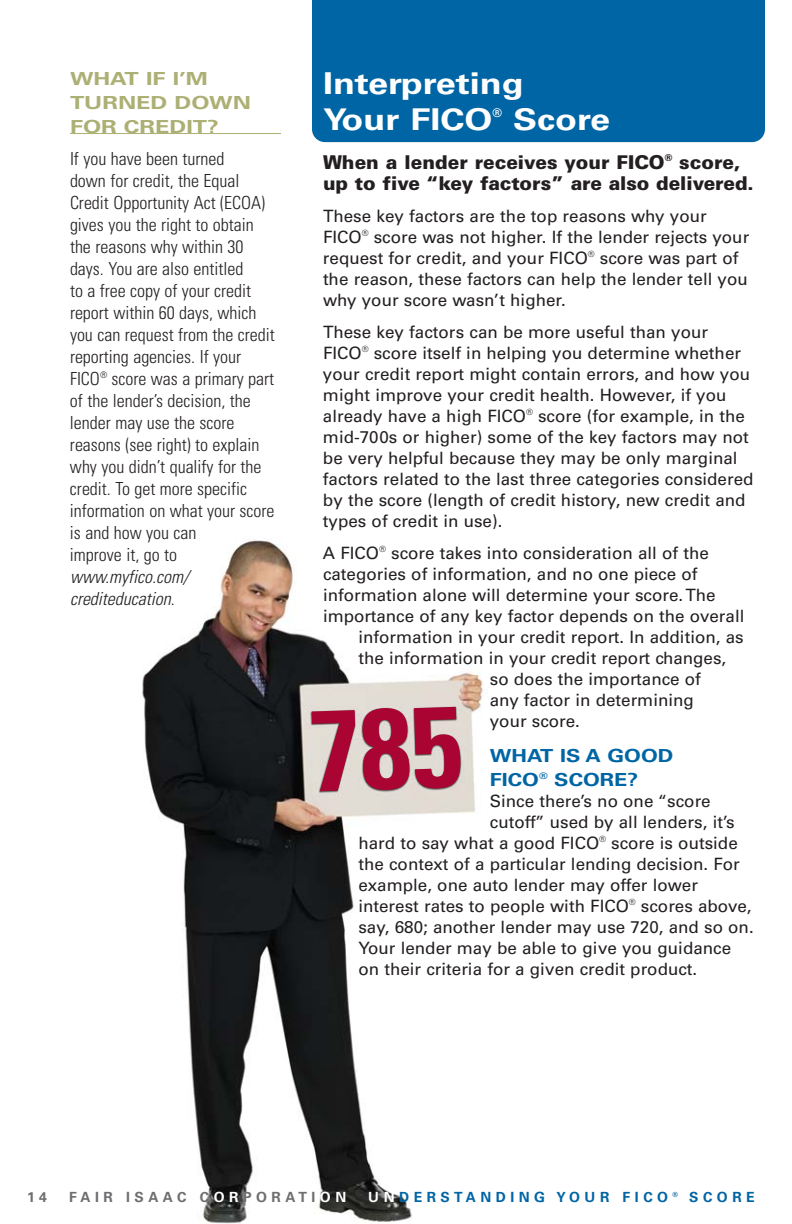
<style>
.page{position:relative;width:792px;height:1224px;background:#fff}
.page>*{position:absolute;margin:0;border:0;box-sizing:border-box;transform-origin:0 0}
.t1{font:700 30px/36px "Univers";color:#fff;scale:1.2 1}
.t2{font:900 19px/21px "Univers";letter-spacing:-.005em;color:#231f20}
.t3{font:300 condensed 18px/22px "Univers";color:#231f20}
.t4{font:italic 300 condensed 18px/22px "Univers";color:#231f20}
.t5{font:700 18px/24px "Univers";color:#acb074;scale:1.3 1}
.t6{font:700 18px/24px "Univers";color:#0065a4;scale:1.2 1}
.t7{font:17px/21px "Univers";color:#231f20}
.t8{font:700 14px "Univers";letter-spacing:.32em;color:#0065a4}
.t9{font:700 14px "Univers";letter-spacing:.32em;color:#6d6e70}
.t10{font:700 12px "Univers";color:#fff}
.s1{font-style:normal}
.s2{color:#fff}
</style>
<div class="page">
<div style="left:312px;top:0;width:453px;height:142px;background:#0065a4"></div>
<img style="left:142px;top:540px;width:341px;height:684px">
<img style="left:312px;top:707px;width:149px;height:84px">
<hr style="left:70px;top:133px;width:211px;height:1px;background:#acb074">
<p class="t5" style="left:70px;top:68px;width:141px">WHAT IF I’M<br>TURNED DOWN<br>FOR CREDIT?</p>
<p class="t3" style="left:70px;top:149px;width:206px">If you have been turned<br>down for credit, the Equal<br>Credit Opportunity Act (ECOA) gives you the right to obtain the reasons why within 30 days. You are also entitled<br>to a free copy of your credit report within 60 days, which you can request from the credit reporting agencies. If your<br>FICO<sup>®</sup> score was a primary part of the lender’s decision, the lender may use the score reasons (see right) to explain why you didn’t qualify for the credit. To get more specific information on what your score is and how you can<br>improve it, go to</p>
<p class="t4" style="left:70px;top:567px;width:121px">www.myfico.com/ crediteducation<span class="s1">.</span></p>
<h1 class="t1" style="left:323px;top:67px;width:169px">Interpreting<br>Your FICO</h1>
<p class="t10" style="left:493px;top:108px;width:11px">®</p>
<h1 class="t1" style="left:513px;top:103px;width:82px">Score</h1>
<p class="t2" style="left:323px;top:153px;width:432px">When a lender receives your FICO<sup>®</sup> score, up to five “key factors” are also delivered.</p>
<p class="t7" style="left:323px;top:206px;width:428px">These key factors are the top reasons why your FICO<sup>®</sup> score was not higher. If the lender rejects your request for credit, and your FICO<sup>®</sup> score was part of the reason, these factors can help the lender tell you why your score wasn’t higher.</p>
<p class="t7" style="left:323px;top:322px;width:432px">These key factors can be more useful than your FICO<sup>®</sup> score itself in helping you determine whether your credit report might contain errors, and how you might improve your credit health. However, if you already have a high FICO<sup>®</sup> score (for example, in the mid-700s or higher) some of the key factors may not be very helpful because they may be only marginal factors related to the last three categories considered by the score (length of credit history, new credit and types of credit in use).</p>
<p class="t7" style="left:323px;top:543px;width:387px">A FICO<sup>®</sup> score takes into consideration all of the</p>
<p class="t7" style="left:323px;top:564px;width:376px">categories of information, and no one piece of</p>
<p class="t7" style="left:323px;top:585px;width:394px">information alone will determine your score. The</p>
<p class="t7" style="left:323px;top:606px;width:423px">importance of any key factor depends on the overall</p>
<p class="t7" style="left:358px;top:627px;width:387px">information in your credit report. In addition, as</p>
<p class="t7" style="left:358px;top:648px;width:369px">the information in your credit report changes,</p>
<p class="t7" style="left:490px;top:669px;width:213px">so does the importance of</p>
<p class="t7" style="left:490px;top:690px;width:206px">any factor in determining</p>
<p class="t7" style="left:490px;top:711px;width:92px">your score.</p>
<p class="t6" style="left:490px;top:744px;width:155px">WHAT IS A GOOD<br>FICO<sup>®</sup> SCORE?</p>
<p class="t7" style="left:490px;top:791px;width:222px">Since there’s no one “score</p>
<p class="t7" style="left:490px;top:812px;width:246px">cutoff” used by all lenders, it’s</p>
<p class="t7" style="left:358px;top:833px;width:381px">hard to say what a good FICO<sup>®</sup> score is outside</p>
<p class="t7" style="left:358px;top:854px;width:383px">the context of a particular lending decision. For</p>
<p class="t7" style="left:358px;top:875px;width:341px">example, one auto lender may offer lower</p>
<p class="t7" style="left:358px;top:896px;width:395px">interest rates to people with FICO<sup>®</sup> scores above,</p>
<p class="t7" style="left:358px;top:917px;width:397px">say, 680; another lender may use 720, and so on.</p>
<p class="t7" style="left:358px;top:938px;width:374px">Your lender may be able to give you guidance</p>
<p class="t7" style="left:358px;top:959px;width:340px">on their criteria for a given credit product.</p>
<p class="t9" style="left:27px;top:1192px;width:22px">1 4</p>
<p class="t9" style="left:69px;top:1192px;width:279px">FAIR ISAAC C<span class="s2">OR</span>PORATI<span class="s2">ON</span></p>
<p class="t8" style="left:368px;top:1192px;width:388px"><span class="s2">UN</span>DERSTANDING YOUR FICO <sup>®</sup> SCORE</p>
</div>
